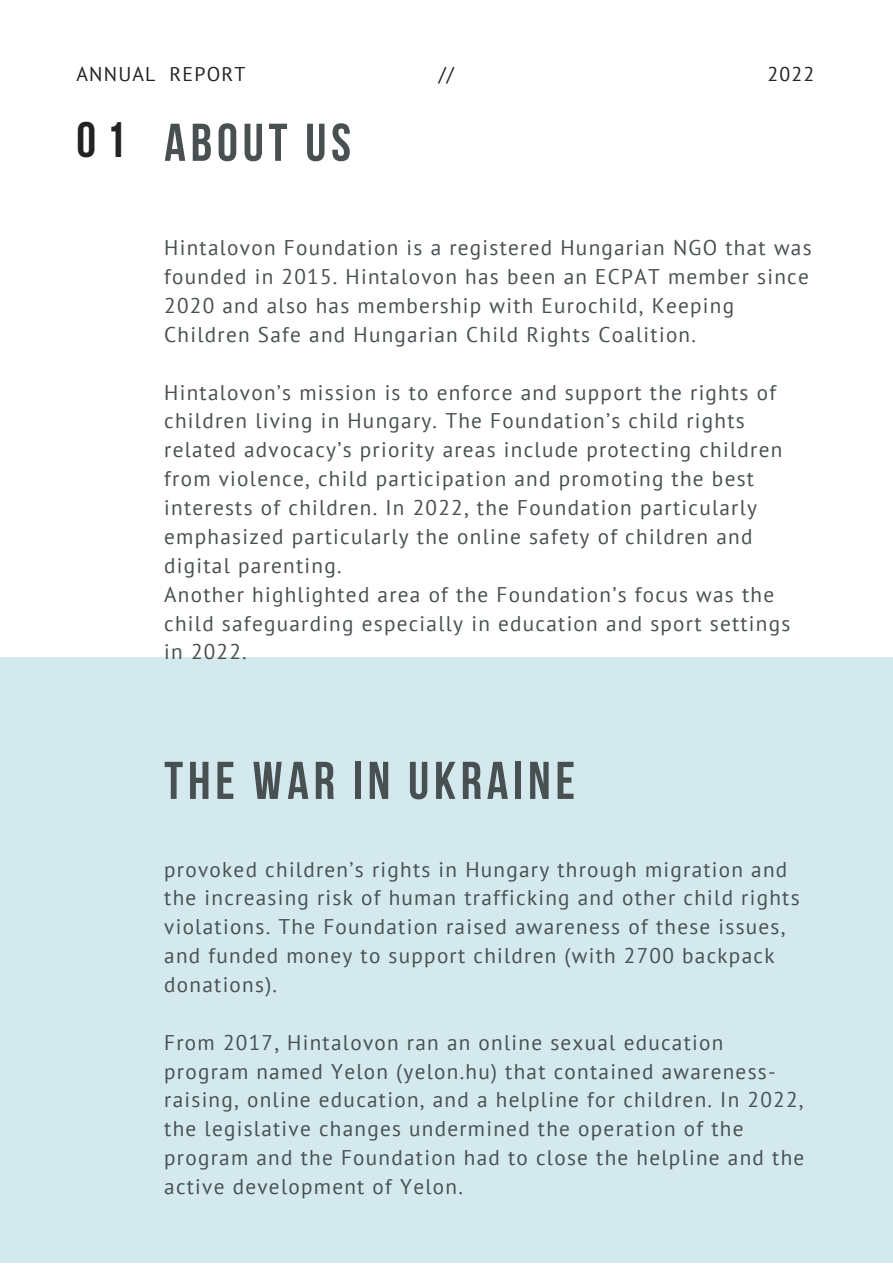
<style>
.page{position:relative;width:893px;height:1264px;background:#fff}
.page>*{position:absolute;margin:0;border:0;box-sizing:border-box;transform-origin:0 0}
.t1{font:700 53.1px "Bebas Neue";letter-spacing:.09em;color:#495052}
.t2{font:700 49.65px "Bebas Neue";color:#222}
.t3{font:21.15px/28.8px "PT Sans";letter-spacing:.06em;color:#495052}
.t4{font:19.8px "PT Sans";letter-spacing:.06em;color:#222}
</style>
<div class="page">
<div style="left:0;top:657px;width:892px;height:605px;background:#d3e9ee"></div>
<p class="t4" style="left:76px;top:61px;width:170px">ANNUAL REPORT</p>
<p class="t4" style="left:438px;top:61px;width:17px">//</p>
<p class="t4" style="left:767px;top:61px;width:48px">2022</p>
<h1 class="t1" style="left:164px;top:121px;width:188px">ABOUT US</h1>
<h2 class="t2" style="left:76px;top:120px;width:51px">01</h2>
<p class="t3" style="left:164px;top:233px;width:648px">Hintalovon Foundation is a registered Hungarian NGO that was founded in 2015. Hintalovon has been an ECPAT member since 2020 and also has membership with Eurochild, Keeping Children Safe and Hungarian Child Rights Coalition.</p>
<p class="t3" style="left:164px;top:377px;width:627px">Hintalovon’s mission is to enforce and support the rights of children living in Hungary. The Foundation’s child rights related advocacy’s priority areas include protecting children from violence, child participation and promoting the best interests of children. In 2022, the Foundation particularly emphasized particularly the online safety of children and digital parenting.<br>Another highlighted area of the Foundation’s focus was the child safeguarding especially in education and sport settings in 2022.</p>
<h1 class="t1" style="left:164px;top:759px;width:412px">THE WAR IN UKRAINE</h1>
<p class="t3" style="left:164px;top:854px;width:637px">provoked children’s rights in Hungary through migration and the increasing risk of human trafficking and other child rights violations. The Foundation raised awareness of these issues, and funded money to support children (with 2700 backpack donations).</p>
<p class="t3" style="left:164px;top:1027px;width:641px">From 2017, Hintalovon ran an online sexual education program named Yelon (yelon.hu) that contained awareness&shy;raising, online education, and a helpline for children. In 2022, the legislative changes undermined the operation of the program and the Foundation had to close the helpline and the active development of Yelon.</p>
</div>
